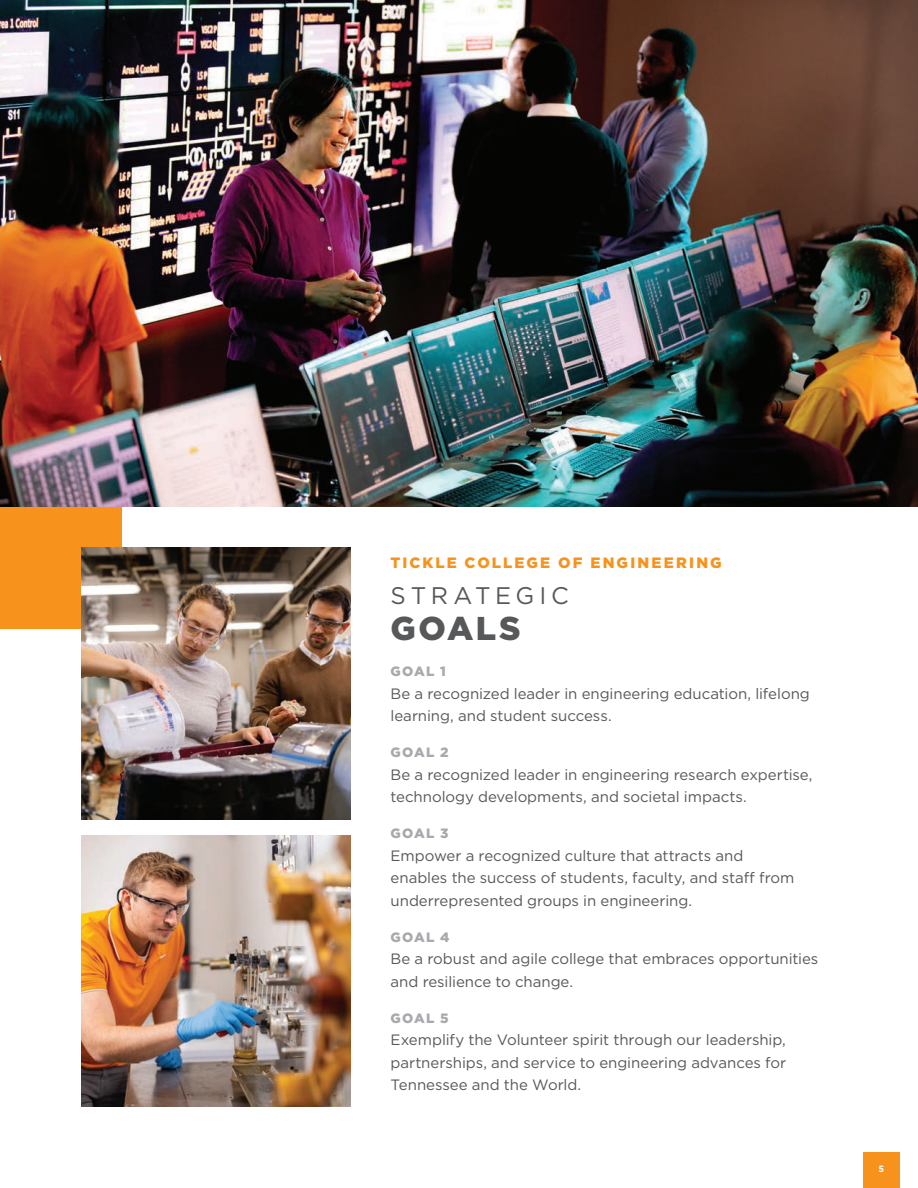
<style>
.page{position:relative;width:918px;height:1188px;background:#fff}
.page>*{position:absolute;margin:0;border:0;box-sizing:border-box;transform-origin:0 0}
.t1{font:900 33px "Gotham";letter-spacing:.08em;color:#57585a}
.t2{font:24px "Gotham";letter-spacing:.195em;color:#57585a}
.t3{font:15px/22.5px "Gotham";letter-spacing:-.005em;color:#57585a}
.t4{font:900 15px "Gotham";letter-spacing:.145em;color:#f7931d}
.t5{font:900 13.5px "Gotham";letter-spacing:.09em;color:#a8a9ad}
.t6{font:700 9px "Gotham";color:#fff}
</style>
<div class="page">
<div style="left:863px;top:1152px;width:37px;height:36px;background:#f7931d"></div>
<div style="left:0;top:507px;width:122px;height:122px;background:#f7931d"></div>
<img style="left:81px;top:547px;width:270px;height:272px">
<img style="left:81px;top:835px;width:270px;height:272px">
<img style="left:0;top:0;width:918px;height:507px">
<p class="t4" style="left:391px;top:552px;width:333px">TICKLE COLLEGE OF ENGINEERING</p>
<h2 class="t2" style="left:391px;top:580px;width:180px">STRATEGIC</h2>
<h1 class="t1" style="left:391px;top:606px;width:132px">GOALS</h1>
<p class="t5" style="left:391px;top:662px;width:57px">GOAL 1</p>
<p class="t3" style="left:391px;top:682px;width:421px">Be a recognized leader in engineering education, lifelong learning, and student success.</p>
<p class="t5" style="left:391px;top:743px;width:60px">GOAL 2</p>
<p class="t3" style="left:391px;top:763px;width:423px">Be a recognized leader in engineering research expertise, technology developments, and societal impacts.</p>
<p class="t5" style="left:391px;top:824px;width:59px">GOAL 3</p>
<p class="t3" style="left:391px;top:844px;width:405px">Empower a recognized culture that attracts and enables the success of students, faculty, and staff from underrepresented groups in engineering.</p>
<p class="t5" style="left:391px;top:928px;width:60px">GOAL 4</p>
<p class="t3" style="left:391px;top:947px;width:429px">Be a robust and agile college that embraces opportunities and resilience to change.</p>
<p class="t5" style="left:391px;top:1009px;width:60px">GOAL 5</p>
<p class="t3" style="left:391px;top:1028px;width:397px;text-align:justify">Exemplify the Volunteer spirit through our leadership, partnerships, and service to engineering advances for Tennessee and the World.</p>
<p class="t6" style="left:878px;top:1163px;width:7px">5</p>
</div>
